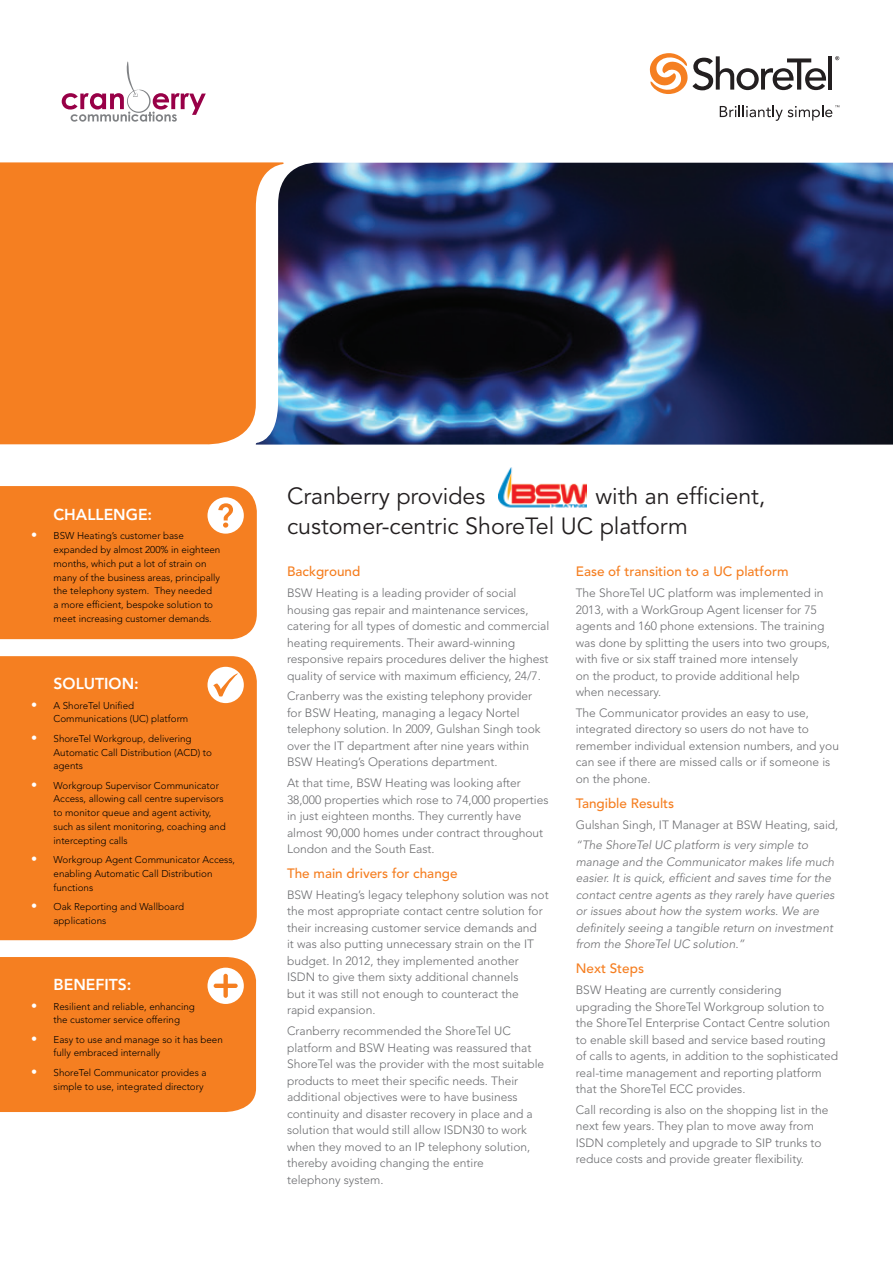
<style>
.page{position:relative;width:893px;height:1263px;background:#fff}
.page>*{position:absolute;margin:0;border:0;box-sizing:border-box;transform-origin:0 0}
.t1{font:23.25px/30px "Avenir";color:#231f20}
.t2{font:800 15.75px "Avenir";color:#fff}
.header_new{font:500 13.5px "Avenir";color:#f57e20}
.bullets{font:300 12px/16.5px "Avenir";color:#6c6d70}
.bullets-2{font:italic 300 12px/16.5px "Avenir";color:#6c6d70}
.t3{font:300 9.9px/13.8px "Avenir";color:#000}
.s1{font-size:12.15px;color:#fff}
</style>
<div class="page">
<hr style="left:828px;top:56px;width:4px;height:34px;background:#231f20">
<svg style="left:649px;top:53px;width:177px;height:41px"></svg>
<svg style="left:835px;top:56px;width:4px;height:4px"></svg>
<svg style="left:720px;top:105px;width:119px;height:16px"></svg>
<svg style="left:62px;top:61px;width:144px;height:61px"></svg>
<div style="left:0;top:656px;width:257px;height:284px;background:#f57f21"></div>
<div style="left:0;top:486px;width:257px;height:153px;background:#f57f21"></div>
<svg style="left:207px;top:667px;width:37px;height:36px"></svg>
<div style="left:0;top:957px;width:256px;height:155px;background:#f57f21"></div>
<div style="left:0;top:162px;width:284px;height:283px;background:#f57f21"></div>
<img style="left:256px;top:163px;width:637px;height:282px">
<img style="left:498px;top:468px;width:89px;height:40px">
<p class="t2" style="left:54px;top:505px;width:100px">CHALLENGE:</p>
<p class="t3" style="left:54px;top:529px;width:168px;text-indent:-22px"><span class="s1">•</span> BSW Heating’s customer base expanded by almost 200% in eighteen months, which put a lot of strain on many of the business areas, principally the telephony system. They needed<br>a more efficient, bespoke solution to meet increasing customer demands.</p>
<p class="t2" style="left:54px;top:675px;width:87px">SOLUTION:</p>
<p class="t3" style="left:54px;top:698px;width:136px;text-indent:-22px"><span class="s1">•</span> A ShoreTel Unified<br>Communications (UC) platform</p>
<p class="t3" style="left:54px;top:731px;width:160px;text-indent:-22px"><span class="s1">•</span> ShoreTel Workgroup, delivering<br>Automatic Call Distribution (ACD) to agents</p>
<p class="t3" style="left:54px;top:778px;width:174px;text-indent:-22px"><span class="s1">•</span> Workgroup Supervisor Communicator Access, allowing call centre supervisors to monitor queue and agent activity, such as silent monitoring, coaching and intercepting calls</p>
<p class="t3" style="left:54px;top:853px;width:183px;text-indent:-22px"><span class="s1">•</span> Workgroup Agent Communicator Access, enabling Automatic Call Distribution functions</p>
<p class="t3" style="left:54px;top:900px;width:132px;text-indent:-22px"><span class="s1">•</span> Oak Reporting and Wallboard applications</p>
<p class="t2" style="left:54px;top:975px;width:80px">BENEFITS:</p>
<p class="t3" style="left:54px;top:999px;width:143px;text-indent:-22px"><span class="s1">•</span> Resilient and reliable, enhancing the customer service offering</p>
<p class="t3" style="left:54px;top:1032px;width:171px;text-indent:-22px"><span class="s1">•</span> Easy to use and manage so it has been fully embraced internally</p>
<p class="t3" style="left:31px;top:1065px;width:177px;text-align:right"><span class="s1">•</span> ShoreTel Communicator provides a simple to use, integrated directory</p>
<p class="t1" style="left:287px;top:482px;width:480px;text-indent:308px">with an efficient, customer-centric ShoreTel UC platform</p>
<p class="t1" style="left:287px;top:482px;width:200px">Cranberry provides</p>
<p class="header_new" style="left:287px;top:564px;width:75px">Background</p>
<p class="bullets" style="left:287px;top:585px;width:264px">BSW Heating is a leading provider of social housing gas repair and maintenance services, catering for all types of domestic and commercial heating requirements. Their award-winning responsive repairs procedures deliver the highest quality of service with maximum efficiency, 24/7.</p>
<p class="bullets" style="left:287px;top:688px;width:255px">Cranberry was the existing telephony provider for BSW Heating, managing a legacy Nortel telephony solution. In 2009, Gulshan Singh took over the IT department after nine years within BSW Heating’s Operations department.</p>
<p class="bullets" style="left:287px;top:775px;width:263px">At that time, BSW Heating was looking after 38,000 properties which rose to 74,000 properties in just eighteen months. They currently have almost 90,000 homes under contract throughout London and the South East.</p>
<p class="header_new" style="left:287px;top:866px;width:172px">The main drivers for change</p>
<p class="bullets" style="left:287px;top:886px;width:263px">BSW Heating’s legacy telephony solution was not the most appropriate contact centre solution for their increasing customer service demands and<br>it was also putting unnecessary strain on the IT budget. In 2012, they implemented another ISDN to give them sixty additional channels<br>but it was still not enough to counteract the rapid expansion.</p>
<p class="bullets" style="left:287px;top:1023px;width:259px">Cranberry recommended the ShoreTel UC platform and BSW Heating was reassured that ShoreTel was the provider with the most suitable products to meet their specific needs. Their additional objectives were to have business continuity and disaster recovery in place and a solution that would still allow ISDN30 to work when they moved to an IP telephony solution, thereby avoiding changing the entire<br>telephony system.</p>
<p class="header_new" style="left:576px;top:564px;width:214px">Ease of transition to a UC platform</p>
<p class="bullets" style="left:576px;top:585px;width:256px">The ShoreTel UC platform was implemented in 2013, with a WorkGroup Agent licenser for 75 agents and 160 phone extensions. The training was done by splitting the users into two groups, with five or six staff trained more intensely<br>on the product, to provide additional help when necessary.</p>
<p class="bullets" style="left:576px;top:704px;width:265px">The Communicator provides an easy to use, integrated directory so users do not have to remember individual extension numbers, and you can see if there are missed calls or if someone is on the phone.</p>
<p class="header_new" style="left:576px;top:795px;width:100px">Tangible Results</p>
<p class="bullets" style="left:576px;top:816px;width:264px">Gulshan Singh, IT Manager at BSW Heating, said,</p>
<p class="bullets-2" style="left:576px;top:837px;width:260px">“The ShoreTel UC platform is very simple to manage and the Communicator makes life much easier. It is quick, efficient and saves time for the contact centre agents as they rarely have queries or issues about how the system works. We are definitely seeing a tangible return on investment from the ShoreTel UC solution.”</p>
<p class="header_new" style="left:576px;top:961px;width:70px">Next Steps</p>
<p class="bullets" style="left:576px;top:982px;width:264px">BSW Heating are currently considering upgrading the ShoreTel Workgroup solution to the ShoreTel Enterprise Contact Centre solution to enable skill based and service based routing of calls to agents, in addition to the sophisticated real-time management and reporting platform that the ShoreTel ECC provides.</p>
<p class="bullets" style="left:576px;top:1101px;width:254px">Call recording is also on the shopping list in the next few years. They plan to move away from ISDN completely and upgrade to SIP trunks to reduce costs and provide greater flexibility.</p>
</div>
